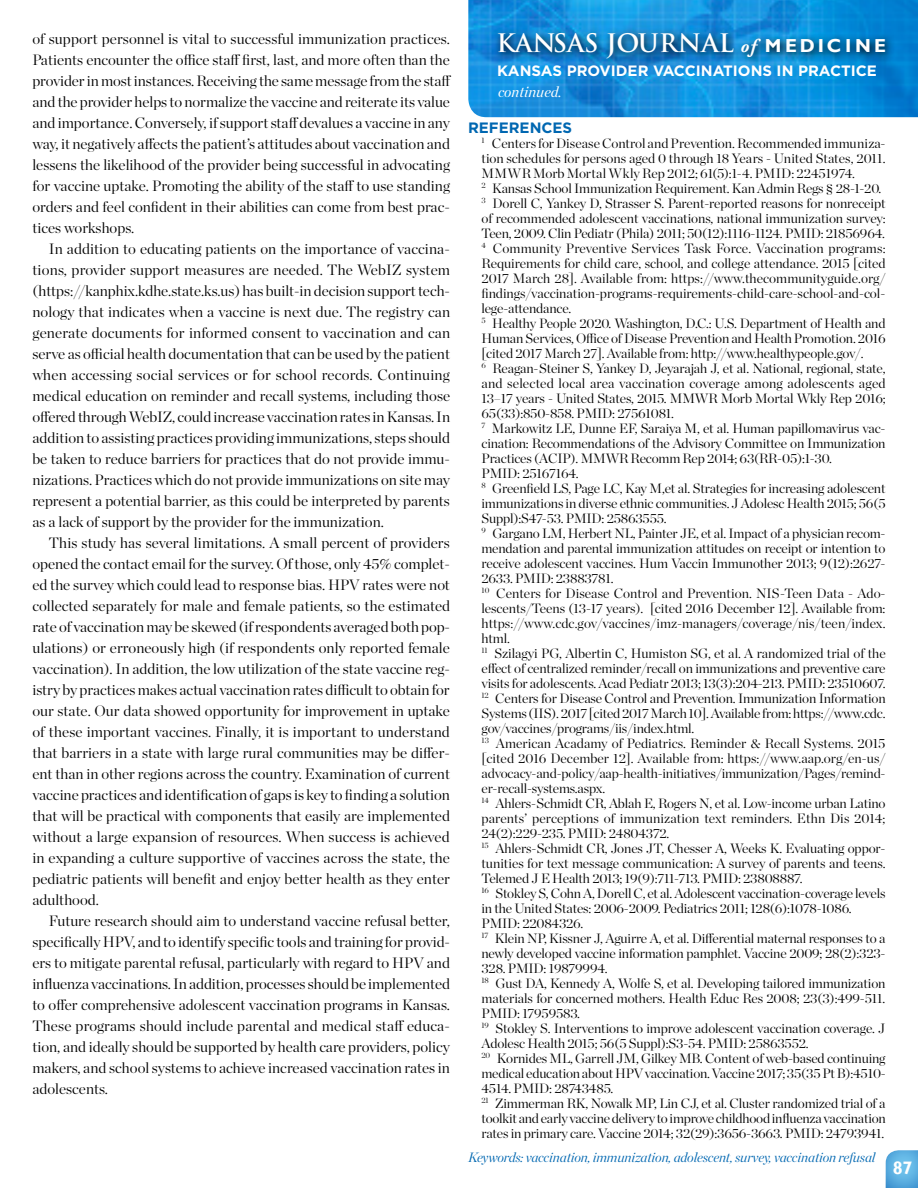
<style>
.page{position:relative;width:918px;height:1188px;background:#fff}
.page>*{position:absolute;margin:0;border:0;box-sizing:border-box;transform-origin:0 0}
.t1{font:700 24.9px "Trajan Pro";color:#fff}
.t2{font:700 18px "Gill Sans";color:#fff}
.t3{font:300 15px/21px "Chronicle Display";color:#000;text-align:justify}
.t4{font:700 15px "Gotham";color:#fff}
.t5{font:italic 15px "Chronicle Display";color:#fff}
.t6{font:700 15px "Gotham";color:#0067b1}
.t7{font:300 13.5px/15px "Chronicle Display";letter-spacing:-.01em;color:#000;text-align:justify}
.t8{font:italic 300 13.5px "Chronicle Display";letter-spacing:-.01em;color:#0067b1}
.s1{font-family:"Adobe Garamond Pro";font-style:italic;font-size:18.75px}
.s2{font-family:"Gill Sans";font-size:18.75px}
.s3{color:#fff}
</style>
<div class="page">
<img style="left:468px;top:0;width:450px;height:117px">
<svg style="left:494px;top:27px;width:402px;height:41px;background:#107abd"></svg>
<svg style="left:885px;top:1150px;width:33px;height:38px"></svg>
<p class="t3" style="left:32px;top:28px;width:420px">of support personnel is vital to successful immunization practices.<br>Patients encounter the office staff first, last, and more often than the provider in most instances. Receiving the same message from the staff and the provider helps to normalize the vaccine and reiterate its value and importance. Conversely, if support staff devalues a vaccine in any way, it negatively affects the patient’s attitudes about vaccination and lessens the likelihood of the provider being successful in advocating for vaccine uptake. Promoting the ability of the staff to use standing orders and feel confident in their abilities can come from best prac&shy;tices workshops.</p>
<p class="t3" style="left:32px;top:238px;width:419px;text-indent:17px">In addition to educating patients on the importance of vaccina&shy;tions, provider support measures are needed. The WebIZ system (https://kanphix.kdhe.state.ks.us) has built-in decision support tech&shy;nology that indicates when a vaccine is next due. The registry can generate documents for informed consent to vaccination and can serve as official health documentation that can be used by the patient when accessing social services or for school records. Continuing medical education on reminder and recall systems, including those offered through WebIZ, could increase vaccination rates in Kansas. In addition to assisting practices providing immunizations, steps should be taken to reduce barriers for practices that do not provide immu&shy;nizations. Practices which do not provide immunizations on site may represent a potential barrier, as this could be interpreted by parents as a lack of support by the provider for the immunization.</p>
<p class="t3" style="left:32px;top:532px;width:419px;text-indent:17px">This study has several limitations. A small percent of providers opened the contact email for the survey. Of those, only 45% complet&shy;ed the survey which could lead to response bias. HPV rates were not collected separately for male and female patients, so the estimated rate of vaccination may be skewed (if respondents averaged both pop&shy;ulations) or erroneously high (if respondents only reported female vaccination). In addition, the low utilization of the state vaccine reg&shy;istry by practices makes actual vaccination rates difficult to obtain for our state. Our data showed opportunity for improvement in uptake of these important vaccines. Finally, it is important to understand that barriers in a state with large rural communities may be differ&shy;ent than in other regions across the country. Examination of current vaccine practices and identification of gaps is key to finding a solution that will be practical with components that easily are implemented without a large expansion of resources. When success is achieved in expanding a culture supportive of vaccines across the state, the pediatric patients will benefit and enjoy better health as they enter adulthood.</p>
<p class="t3" style="left:32px;top:910px;width:419px;text-indent:17px">Future research should aim to understand vaccine refusal better, specifically HPV, and to identify specific tools and training for provid&shy;ers to mitigate parental refusal, particularly with regard to HPV and influenza vaccinations. In addition, processes should be implemented to offer comprehensive adolescent vaccination programs in Kansas.<br>These programs should include parental and medical staff educa&shy;tion, and ideally should be supported by health care providers, policy makers, and school systems to achieve increased vaccination rates in adolescents.</p>
<p class="t1" style="left:496px;top:28px;width:391px">KANSAS JOURNAL <span class="s1">of</span> <span class="s2">M EDIC I N E</span></p>
<p class="t4" style="left:497px;top:61px;width:381px">KANSAS PROVIDER VACCINATIONS IN PRACTICE</p>
<p class="t5" style="left:498px;top:80px;width:65px">continued.</p>
<p class="t6" style="left:468px;top:118px;width:106px">REFERENCES</p>
<p class="t7" style="left:482px;top:135px;width:406px"><sup>1</sup><span class="s3">x</span>Centers for Disease Control and Prevention. Recommended immuniza&shy;tion schedules for persons aged 0 through 18 Years - United States, 2011.<br>MMWR Morb Mortal Wkly Rep 2012; 61(5):1-4. PMID: 22451974.</p>
<p class="t7" style="left:482px;top:180px;width:401px"><sup>2</sup><span class="s3">x</span>Kansas School Immunization Requirement. Kan Admin Regs § 28-1-20.</p>
<p class="t7" style="left:482px;top:195px;width:406px"><sup>3</sup><span class="s3">x</span>Dorell C, Yankey D, Strasser S. Parent-reported reasons for nonreceipt of recommended adolescent vaccinations, national immunization survey:<br>Teen, 2009. Clin Pediatr (Phila) 2011; 50(12):1116-1124. PMID: 21856964.</p>
<p class="t7" style="left:482px;top:240px;width:406px"><sup>4</sup><span class="s3">x</span>Community Preventive Services Task Force. Vaccination programs:<br>Requirements for child care, school, and college attendance. 2015 [cited 2017 March 28]. Available from: https://www.thecommunityguide.org/ findings/vaccination-programs-requirements-child-care-school-and-col&shy;lege-attendance.</p>
<p class="t7" style="left:482px;top:315px;width:406px"><sup>5</sup><span class="s3">x</span>Healthy People 2020. Washington, D.C.: U.S. Department of Health and Human Services, Office of Disease Prevention and Health Promotion. 2016 [cited 2017 March 27]. Available from: http://www.healthypeople.gov/.</p>
<p class="t7" style="left:482px;top:360px;width:406px"><sup>6</sup><span class="s3">x</span>Reagan-Steiner S, Yankey D, Jeyarajah J, et al. National, regional, state, and selected local area vaccination coverage among adolescents aged 13–17 years - United States, 2015. MMWR Morb Mortal Wkly Rep 2016; 65(33):850-858. PMID: 27561081.</p>
<p class="t7" style="left:482px;top:420px;width:406px"><sup>7</sup><span class="s3">x</span>Markowitz LE, Dunne EF, Saraiya M, et al. Human papillomavirus vac&shy;cination: Recommendations of the Advisory Committee on Immunization Practices (ACIP). MMWR Recomm Rep 2014; 63(RR-05):1-30.</p>
<p class="t7" style="left:482px;top:465px;width:99px">PMID: 25167164.</p>
<p class="t7" style="left:482px;top:480px;width:406px"><sup>8</sup><span class="s3">x</span>Greenfield LS, Page LC, Kay M,et al. Strategies for increasing adolescent immunizations in diverse ethnic communities. J Adolesc Health 2015; 56(5<br>Suppl):S47-53. PMID: 25863555.</p>
<p class="t7" style="left:482px;top:525px;width:406px"><sup>9</sup><span class="s3">x</span>Gargano LM, Herbert NL, Painter JE, et al. Impact of a physician recom&shy;mendation and parental immunization attitudes on receipt or intention to receive adolescent vaccines. Hum Vaccin Immunother 2013; 9(12):2627- 2633. PMID: 23883781.</p>
<p class="t7" style="left:482px;top:585px;width:406px"><sup>10</sup><span class="s3">x</span>Centers for Disease Control and Prevention. NIS-Teen Data - Ado&shy;lescents/Teens (13-17 years). [cited 2016 December 12]. Available from: https://www.cdc.gov/vaccines/imz-managers/coverage/nis/teen/index. html.</p>
<p class="t7" style="left:482px;top:645px;width:406px"><sup>11</sup><span class="s3">x</span>Szilagyi PG, Albertin C, Humiston SG, et al. A randomized trial of the effect of centralized reminder/recall on immunizations and preventive care visits for adolescents. Acad Pediatr 2013; 13(3):204-213. PMID: 23510607.</p>
<p class="t7" style="left:482px;top:690px;width:406px"><sup>12</sup><span class="s3">x</span>Centers for Disease Control and Prevention. Immunization Information Systems (IIS). 2017 [cited 2017 March 10]. Available from: https://www.cdc. gov/vaccines/programs/iis/index.html.</p>
<p class="t7" style="left:482px;top:735px;width:406px"><sup>13</sup><span class="s3">x</span>American Acadamy of Pediatrics. Reminder &amp; Recall Systems. 2015 [cited 2016 December 12]. Available from: https://www.aap.org/en-us/ advocacy-and-policy/aap-health-initiatives/immunization/Pages/remind&shy;er-recall-systems.aspx.</p>
<p class="t7" style="left:482px;top:795px;width:406px"><sup>14</sup><span class="s3">x</span>Ahlers-Schmidt CR, Ablah E, Rogers N, et al. Low-income urban Latino parents’ perceptions of immunization text reminders. Ethn Dis 2014; 24(2):229-235. PMID: 24804372.</p>
<p class="t7" style="left:482px;top:840px;width:406px"><sup>15</sup><span class="s3">x</span>Ahlers-Schmidt CR, Jones JT, Chesser A, Weeks K. Evaluating oppor&shy;tunities for text message communication: A survey of parents and teens.<br>Telemed J E Health 2013; 19(9):711-713. PMID: 23808887.</p>
<p class="t7" style="left:482px;top:885px;width:406px"><sup>16</sup><span class="s3">x</span>Stokley S, Cohn A, Dorell C, et al. Adolescent vaccination-coverage levels in the United States: 2006-2009. Pediatrics 2011; 128(6):1078-1086.</p>
<p class="t7" style="left:482px;top:915px;width:103px">PMID: 22084326.</p>
<p class="t7" style="left:482px;top:930px;width:406px"><sup>17</sup><span class="s3">x</span>Klein NP, Kissner J, Aguirre A, et al. Differential maternal responses to a newly developed vaccine information pamphlet. Vaccine 2009; 28(2):323- 328. PMID: 19879994.</p>
<p class="t7" style="left:482px;top:975px;width:406px"><sup>18</sup><span class="s3">x</span>Gust DA, Kennedy A, Wolfe S, et al. Developing tailored immunization materials for concerned mothers. Health Educ Res 2008; 23(3):499-511.<br>PMID: 17959583.</p>
<p class="t7" style="left:482px;top:1020px;width:406px"><sup>19</sup><span class="s3">x</span>Stokley S. Interventions to improve adolescent vaccination coverage. J<br>Adolesc Health 2015; 56(5 Suppl):S3-54. PMID: 25863552.</p>
<p class="t7" style="left:482px;top:1050px;width:406px"><sup>20</sup><span class="s3">x</span>Kornides ML, Garrell JM, Gilkey MB. Content of web-based continuing medical education about HPV vaccination. Vaccine 2017; 35(35 Pt B):4510- 4514. PMID: 28743485.</p>
<p class="t7" style="left:482px;top:1095px;width:406px"><sup>21</sup><span class="s3">x</span>Zimmerman RK, Nowalk MP, Lin CJ, et al. Cluster randomized trial of a toolkit and early vaccine delivery to improve childhood influenza vaccination rates in primary care. Vaccine 2014; 32(29):3656-3663. PMID: 24793941.</p>
<p class="t8" style="left:468px;top:1147px;width:409px">Keywords: vaccination, immunization, adolescent, survey, vaccination refusal</p>
<h2 class="t2" style="left:893px;top:1157px;width:21px">87</h2>
</div>
